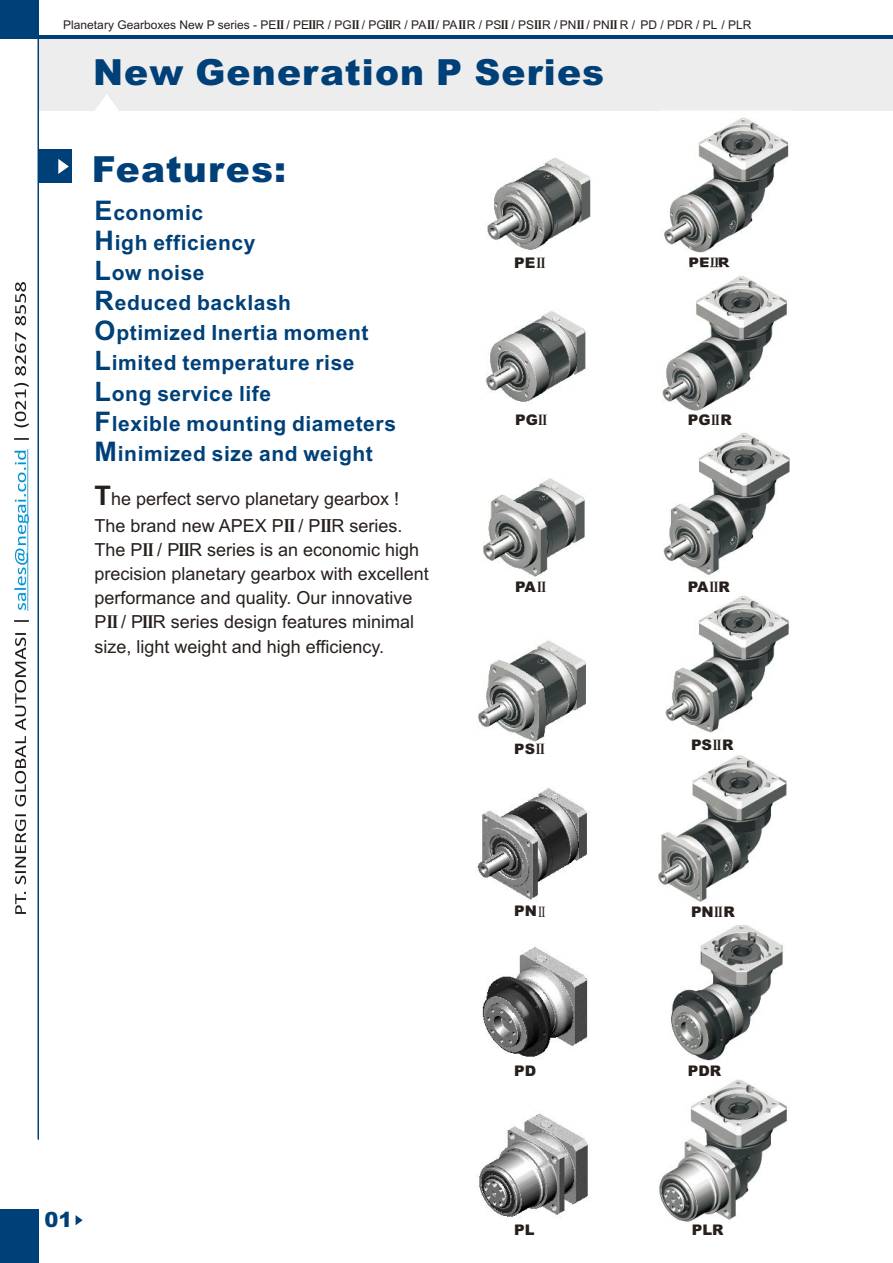
<style>
.page{position:relative;width:893px;height:1263px;background:#fff}
.page>*{position:absolute;margin:0;border:0;box-sizing:border-box;transform-origin:0 0}
.t1{font:900 36px "Arial";letter-spacing:.035em;color:#004078}
.t2{font:700 27px "Arial";color:#261f1c}
.t3{font:700 21px/30.2px "Arial";letter-spacing:.03em;color:#004078}
.t4{font:900 21px "Arial";color:#004078}
.t5{font:700 19.5px "Times New Roman";color:#261f1c;scale:.82 1}
.t6{font:700 19.2px "Times New Roman";letter-spacing:-.05em;color:#261f1c;scale:.82 1}
.t7{font:18px/24.2px "Arial";color:#261f1c}
.t8{font:700 15.6px "Times New Roman";color:#261f1c;scale:.79 1}
.t9{font:900 14.7px "Arial";color:#261f1c}
.t10{font:900 14.4px "Arial";color:#261f1c}
.t11{font:700 13.2px "Times New Roman";letter-spacing:-.05em;color:#261f1c;scale:.82 1}
.t12{font:12px "Arial";color:#261f1c}
.s1{font-family:"Times New Roman";font-weight:700;font-size:13.2px}
.s2{font-size:27px}
.s3{font-family:"Times New Roman";font-weight:700;font-size:15.6px}
.s4{font-family:"Times New Roman";font-weight:400;font-size:15.6px}
</style>
<div class="page">
<div style="left:39px;top:38px;width:854px;height:72px;background:#ededed"></div>
<hr style="left:38px;top:0;width:1px;height:1140px;background:#004078">
<svg style="left:94px;top:95px;width:24px;height:16px"></svg>
<div style="left:0;top:1209px;width:38px;height:54px;background:#004078"></div>
<svg style="left:76px;top:1215px;width:7px;height:10px"></svg>
<hr style="left:0;top:35px;width:893px;height:3px;background:#004078">
<div style="left:0;top:0;width:38px;height:38px;background:#004078"></div>
<div style="left:38px;top:150px;width:34px;height:33px;background:#004078"></div>
<svg style="left:58px;top:159px;width:11px;height:15px"></svg>
<img style="left:487px;top:158px;width:104px;height:92px">
<img style="left:477px;top:640px;width:109px;height:102px">
<img style="left:483px;top:478px;width:102px;height:99px">
<img style="left:486px;top:311px;width:100px;height:91px">
<img style="left:658px;top:755px;width:128px;height:147px">
<img style="left:659px;top:1079px;width:128px;height:143px">
<img style="left:671px;top:925px;width:113px;height:136px">
<img style="left:666px;top:596px;width:123px;height:137px">
<img style="left:664px;top:433px;width:126px;height:143px">
<img style="left:663px;top:265px;width:124px;height:146px">
<img style="left:664px;top:118px;width:125px;height:135px">
<img style="left:479px;top:1113px;width:109px;height:104px">
<img style="left:482px;top:947px;width:106px;height:110px">
<img style="left:477px;top:788px;width:110px;height:112px">
<img style="left:15px;top:282px;width:14px;height:631px">
<p class="t12" style="left:63px;top:21px;width:389px">Planetary Gearboxes New P series - PE / PE R / PG / PG R / PA / P</p>
<p class="t11" style="left:276px;top:21px;width:11px">II</p>
<p class="t11" style="left:309px;top:21px;width:11px">II</p>
<p class="t11" style="left:352px;top:21px;width:11px">II</p>
<p class="t11" style="left:385px;top:21px;width:11px">II</p>
<p class="t12" style="left:427px;top:21px;width:203px"><span class="s1">II</span> A R / PS<span class="s1">II</span> / PS <span class="s1">II</span>R / PN / PN R</p>
<p class="t11" style="left:458px;top:21px;width:11px">II</p>
<p class="t11" style="left:577px;top:21px;width:11px">II</p>
<p class="t12" style="left:610px;top:21px;width:143px"><span class="s1">II</span> / PD / PD R / PL / PLR</p>
<h1 class="t1" style="left:93px;top:60px;width:513px">New Generation P Series</h1>
<h1 class="t1" style="left:92px;top:156px;width:196px">Features:</h1>
<p class="t3" style="left:95px;top:199px;width:303px"><span class="s2">E</span>conomic<br><span class="s2">H</span>igh efficiency<br><span class="s2">L</span>ow noise<br><span class="s2">R</span>educed backlash<br><span class="s2">O</span>ptimized Inertia moment<br><span class="s2">L</span>imited temperature rise<br><span class="s2">L</span>ong service life<br><span class="s2">F</span>lexible mounting diameters<br><span class="s2">M</span>inimized size and weight</p>
<h2 class="t2" style="left:95px;top:486px;width:18px">T</h2>
<p class="t7" style="left:95px;top:515px;width:336px">The brand new APEX P / P R series.<br>The P / P R series is an economic high precision planetary gearbox with excellent performance and quality. Our innovative P / P R series design features minimal size, light weight and high efficiency.</p>
<p class="t7" style="left:111px;top:489px;width:290px">he perfect servo planetary gearbox !</p>
<p class="t5" style="left:284px;top:519px;width:16px">II</p>
<p class="t5" style="left:320px;top:519px;width:16px">II</p>
<p class="t6" style="left:142px;top:543px;width:15px">II</p>
<p class="t6" style="left:178px;top:543px;width:15px">II</p>
<p class="t6" style="left:107px;top:615px;width:58px">II II</p>
<p class="t4" style="left:44px;top:1212px;width:30px">01</p>
<p class="t9" style="left:514px;top:257px;width:33px">PE <span class="s3">II</span></p>
<p class="t9" style="left:689px;top:257px;width:42px">PE <span class="s3">II</span>R</p>
<p class="t9" style="left:515px;top:414px;width:33px">PG <span class="s3">II</span></p>
<p class="t9" style="left:688px;top:414px;width:45px">PG R</p>
<p class="t8" style="left:711px;top:414px;width:13px">II</p>
<p class="t9" style="left:515px;top:581px;width:32px">PA <span class="s3">II</span></p>
<p class="t9" style="left:688px;top:581px;width:43px">PA R</p>
<p class="t8" style="left:710px;top:581px;width:13px">II</p>
<p class="t10" style="left:514px;top:744px;width:32px">PS<span class="s3">II</span></p>
<p class="t9" style="left:691px;top:739px;width:44px">PS R<span class="s3">II</span></p>
<p class="t9" style="left:514px;top:906px;width:33px">PN<span class="s4">II</span></p>
<p class="t9" style="left:691px;top:907px;width:45px">PN R</p>
<p class="t8" style="left:714px;top:907px;width:13px">II</p>
<p class="t9" style="left:514px;top:1065px;width:23px">PD</p>
<p class="t9" style="left:688px;top:1065px;width:35px">PDR</p>
<p class="t9" style="left:514px;top:1225px;width:22px">PL</p>
<p class="t9" style="left:692px;top:1225px;width:33px">PLR</p>
</div>
